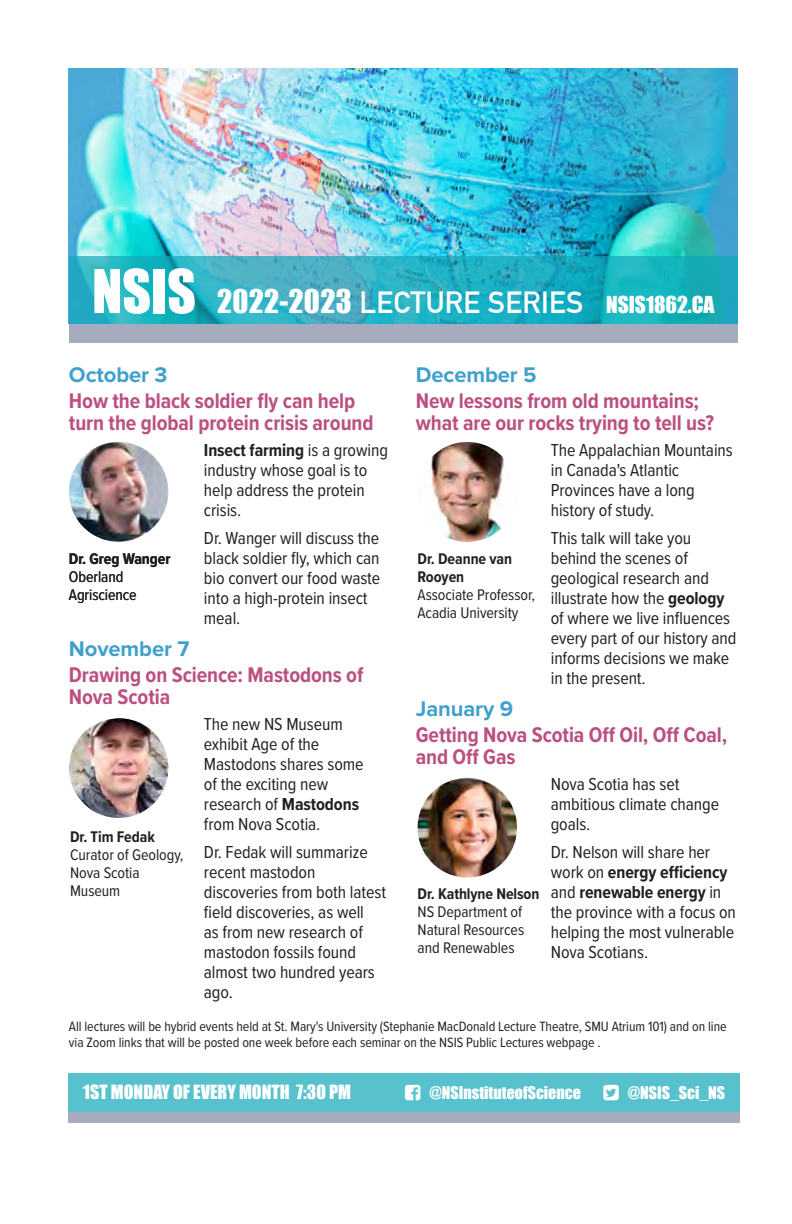
<style>
.page{position:relative;width:792px;height:1224px;background:#fff}
.page>*{position:absolute;margin:0;border:0;box-sizing:border-box;transform-origin:0 0}
.t1{font:55.8px "Impact";color:#fff}
.t2{font:700 30px "DIN Alternate";letter-spacing:.01em;color:#fff}
.Brohcure_Head_2{font:700 22px/22px "Proxima Nova Cond";letter-spacing:-.005em;color:#bb5080}
.Brochure_Head_1{font:700 22px "Proxima Nova";letter-spacing:-.005em;color:#40a0cc}
.Brocjure_Body{font:18px/20px "Proxima Nova Cond";letter-spacing:-.005em;color:#231f20}
.t3{font:18px "Impact";color:#fff}
.Brochure_Caption{font:16px/18px "Proxima Nova Cond";letter-spacing:-.005em;color:#231f20}
.t4{font:16px "Impact";color:#fff}
.Brochure_Caption-2{font:700 16px/18px "Proxima Nova Cond";letter-spacing:-.005em;color:#231f20}
.Brocjure_Body-2{font:14px/16px "Proxima Nova Cond";letter-spacing:-.005em;color:#231f20}
.s1{font-family:"Impact";font-weight:400}
.s2{font-family:"Impact";font-weight:400;font-size:21.4px}
.s3{font-weight:700}
</style>
<div class="page">
<div style="left:68px;top:1073px;width:672px;height:39px;background:#58c1ce"></div>
<div style="left:68px;top:1112px;width:672px;height:10px;background:#a6acbd"></div>
<img style="left:69px;top:442px;width:99px;height:100px;border-radius:50px">
<img style="left:69px;top:718px;width:99px;height:100px;border-radius:50px">
<div style="left:69px;top:324px;width:668px;height:18px;background:#a6acbd"></div>
<img style="left:69px;top:68px;width:668px;height:188px">
<svg style="left:69px;top:256px;width:668px;height:68px;background:#25afc0"></svg>
<img style="left:418px;top:442px;width:99px;height:100px;border-radius:50px">
<img style="left:418px;top:778px;width:99px;height:100px;border-radius:50px">
<p class="t1" style="left:92px;top:248px;width:105px">NSIS</p>
<p class="t2" style="left:217px;top:280px;width:499px"><span class="s1">2022-2023</span> LECTURE SERIES <span class="s2">NSIS1862.CA</span></p>
<p class="Brochure_Head_1" style="left:69px;top:362px;width:100px">October 3</p>
<p class="Brohcure_Head_2" style="left:69px;top:389px;width:306px">How the black soldier fly can help turn the global protein crisis around</p>
<p class="Brocjure_Body" style="left:204px;top:439px;width:186px"><span class="s3">Insect farming</span> is a growing industry whose goal is to help address the protein crisis.</p>
<p class="Brocjure_Body" style="left:204px;top:527px;width:178px">Dr. Wanger will discuss the black soldier fly, which can bio convert our food waste into a high-protein insect meal.</p>
<p class="Brochure_Head_1" style="left:69px;top:636px;width:122px">November 7</p>
<p class="Brohcure_Head_2" style="left:69px;top:663px;width:296px">Drawing on Science: Mastodons of<br>Nova Scotia</p>
<p class="Brocjure_Body" style="left:204px;top:713px;width:161px">The new NS Museum exhibit Age of the<br>Mastodons shares some of the exciting new research of <span class="s3">Mastodons </span>from Nova Scotia.</p>
<p class="Brocjure_Body" style="left:204px;top:841px;width:184px">Dr. Fedak will summarize recent mastodon discoveries from both latest field discoveries, as well<br>as from new research of mastodon fossils found almost two hundred years ago.</p>
<p class="Brochure_Caption-2" style="left:69px;top:549px;width:103px">Dr. Greg Wanger</p>
<p class="Brochure_Caption" style="left:69px;top:567px;width:69px">Oberland<br>Agriscience</p>
<p class="Brochure_Caption" style="left:70px;top:827px;width:115px"><span class="s3">Dr. Tim Fedak<br></span>Curator of Geology,<br>Nova Scotia<br>Museum</p>
<p class="Brochure_Head_1" style="left:416px;top:362px;width:122px">December 5</p>
<p class="Brohcure_Head_2" style="left:416px;top:389px;width:300px">New lessons from old mountains; what are our rocks trying to tell us?</p>
<p class="Brocjure_Body" style="left:551px;top:439px;width:184px">The Appalachian Mountains in Canada's Atlantic<br>Provinces have a long history of study.</p>
<p class="Brocjure_Body" style="left:551px;top:527px;width:187px">This talk will take you behind the scenes of geological research and illustrate how the <span class="s3">geology </span>of where we live influences every part of our history and informs decisions we make in the present.</p>
<p class="Brochure_Head_1" style="left:416px;top:696px;width:99px">January 9</p>
<p class="Brohcure_Head_2" style="left:416px;top:723px;width:313px">Getting Nova Scotia Off Oil, Off Coal, and Off Gas</p>
<p class="Brocjure_Body" style="left:551px;top:773px;width:170px">Nova Scotia has set ambitious climate change goals.</p>
<p class="Brocjure_Body" style="left:551px;top:841px;width:187px">Dr. Nelson will share her work on <span class="s3">energy efficiency </span>and <span class="s3">renewable energy</span> in the province with a focus on helping the most vulnerable<br>Nova Scotians.</p>
<p class="Brochure_Caption-2" style="left:418px;top:549px;width:96px">Dr. Deanne van<br>Rooyen</p>
<p class="Brochure_Caption" style="left:418px;top:585px;width:119px">Associate Professor,<br>Acadia University</p>
<p class="Brochure_Caption" style="left:418px;top:884px;width:123px"><span class="s3">Dr. Kathlyne Nelson<br></span>NS Department of<br>Natural Resources and Renewables</p>
<p class="Brocjure_Body-2" style="left:69px;top:1017px;width:659px">All lectures will be hybrid events held at St. Mary's University (Stephanie MacDonald Lecture Theatre, SMU Atrium 101) and on line via Zoom links that will be posted one week before each seminar on the NSIS Public Lectures webpage .</p>
<p class="t3" style="left:83px;top:1078px;width:269px">1ST MONDAY OF EVERY MONTH 7:30 PM</p>
<p class="t4" style="left:430px;top:1080px;width:153px">@NSInstituteofScience</p>
<p class="t4" style="left:628px;top:1080px;width:99px">@NSIS_Sci_NS</p>
</div>
